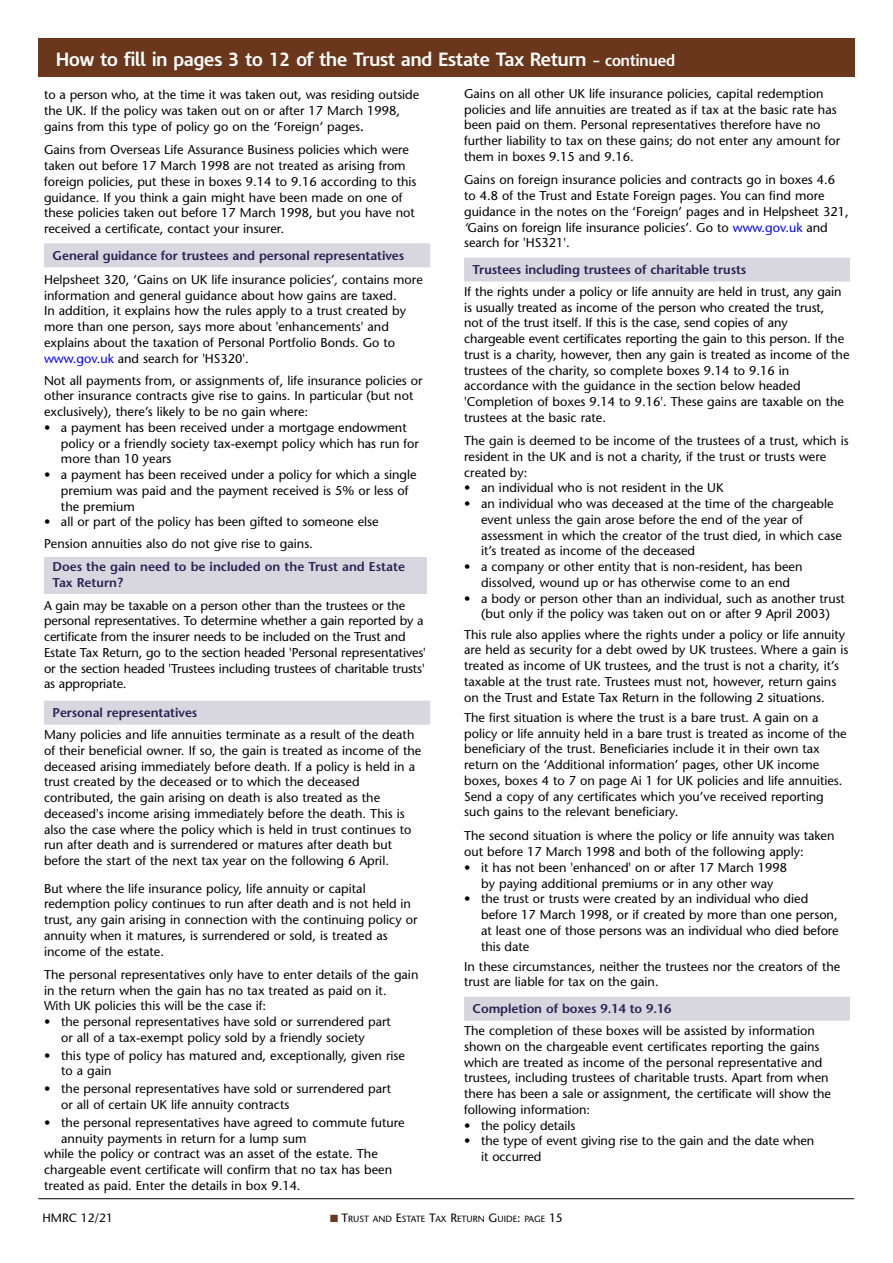
<style>
.page{position:relative;width:893px;height:1263px;background:#fff}
.page>*{position:absolute;margin:0;border:0;box-sizing:border-box;transform-origin:0 0}
.t1{font:700 18px "IR Modena";color:#fff}
.t2{font:12.75px/15.8px "Stone Sans";color:#000}
.t3{font:600 12.75px/15.8px "Stone Sans";letter-spacing:-.005em;color:#292151}
.t4{font:12px "Stone Sans";color:#000}
.t5{font:9px "Stone Sans";color:#000}
.s1{font-size:15px}
.s2{font-weight:600}
.s3{font-weight:600;color:#292151}
.s4{font-style:italic}
.s5{color:#0000fd}
.s6{color:#6a371d}
.s7{font-size:12px}
</style>
<div class="page">
<hr style="left:38px;top:1198px;width:816px;height:1px;background:#000">
<div style="left:38px;top:38px;width:817px;height:38px;background:#6a371d"></div>
<div style="left:44px;top:243px;width:386px;height:24px;background:#d8d7e0"></div>
<div style="left:44px;top:701px;width:386px;height:24px;background:#d8d7e0"></div>
<div style="left:44px;top:558px;width:383px;height:36px;background:#d8d7e0"></div>
<div style="left:464px;top:258px;width:386px;height:24px;background:#d8d7e0"></div>
<div style="left:464px;top:997px;width:386px;height:24px;background:#d8d7e0"></div>
<h1 class="t1" style="left:56px;top:53px;width:620px">How to fill in pages 3 to 12 of the Trust and Estate Tax Return <span class="s1">– continued</span></h1>
<p class="t2" style="left:44px;top:88px;width:377px">to a person who, at the time it was taken out, was residing outside the UK. If the policy was taken out on or after 17 March 1998, gains from this type of policy go on the ‘Foreign’ pages<span class="s2">.</span></p>
<p class="t2" style="left:44px;top:143px;width:374px">Gains from Overseas Life Assurance Business policies which were taken out before 17 March 1998 are not treated as arising from foreign policies, put these in boxes 9.14 to 9.16 according to this guidance. If you think a gain might have been made on one of these policies taken out before 17 March 1998, but you have not received a certificate, contact your insurer.</p>
<p class="t2" style="left:44px;top:244px;width:380px;line-height:24.3px;text-indent:9px"><span class="s3">General guidance for trustees and personal representatives<br></span>Helpsheet 320, ‘Gains on UK life insurance policies’<span class="s4">,</span> contains more</p>
<p class="t2" style="left:44px;top:289px;width:363px">information and general guidance about how gains are taxed.<br>In addition, it explains how the rules apply to a trust created by more than one person, says more about 'enhancements' and explains about the taxation of Personal Portfolio Bonds. Go to <span class="s5">www.gov.uk</span> and search for 'HS320'.</p>
<p class="t2" style="left:44px;top:374px;width:380px">Not all payments from, or assignments of, life insurance policies or other insurance contracts give rise to gains. In particular (but not exclusively), there’s likely to be no gain where:</p>
<p class="t2" style="left:61px;top:421px;width:360px;text-indent:-17px">• a payment has been received under a mortgage endowment policy or a friendly society tax-exempt policy which has run for more than 10 years</p>
<p class="t2" style="left:61px;top:468px;width:357px;text-indent:-17px">• a payment has been received under a policy for which a single premium was paid and the payment received is 5% or less of the premium</p>
<p class="t2" style="left:44px;top:513px;width:336px;line-height:21px">• all or part of the policy has been gifted to someone else<br>Pension annuities also do not give rise to gains.</p>
<p class="t3" style="left:52px;top:560px;width:354px">Does the gain need to be included on the Trust and Estate<br>Tax Return?</p>
<p class="t2" style="left:44px;top:599px;width:383px">A gain may be taxable on a person other than the trustees or the personal representatives. To determine whether a gain reported by a certificate from the insurer needs to be included on the Trust and Estate Tax Return, go to the section headed 'Personal representatives' or the section headed 'Trustees including trustees of charitable trusts' as appropriate.</p>
<p class="t3" style="left:53px;top:706px;width:146px">Personal representatives</p>
<p class="t2" style="left:44px;top:728px;width:379px">Many policies and life annuities terminate as a result of the death of their beneficial owner. If so, the gain is treated as income of the deceased arising immediately before death. If a policy is held in a trust created by the deceased or to which the deceased contributed, the gain arising on death is also treated as the deceased's income arising immediately before the death. This is also the case where the policy which is held in trust continues to run after death and is surrendered or matures after death but before the start of the next tax year on the following 6 April.</p>
<p class="t2" style="left:44px;top:881px;width:375px">But where the life insurance policy, life annuity or capital redemption policy continues to run after death and is not held in trust, any gain arising in connection with the continuing policy or annuity when it matures, is surrendered or sold, is treated as income of the estate.</p>
<p class="t2" style="left:44px;top:968px;width:376px">The personal representatives only have to enter details of the gain in the return when the gain has no tax treated as paid on it.<br>With UK policies this will be the case if:</p>
<p class="t2" style="left:61px;top:1015px;width:331px;text-indent:-17px">• the personal representatives have sold or surrendered part or all of a tax-exempt policy sold by a friendly society</p>
<p class="t2" style="left:61px;top:1049px;width:345px;text-indent:-17px">• this type of policy has matured and, exceptionally, given rise to a gain</p>
<p class="t2" style="left:61px;top:1082px;width:331px;text-indent:-17px">• the personal representatives have sold or surrendered part or all of certain UK life annuity contracts</p>
<p class="t2" style="left:44px;top:1116px;width:362px">• the personal representatives have agreed to commute future</p>
<p class="t2" style="left:61px;top:1132px;width:247px">annuity payments in return for a lump sum</p>
<p class="t2" style="left:44px;top:1147px;width:335px">while the policy or contract was an asset of the estate. The</p>
<p class="t2" style="left:44px;top:1163px;width:349px">chargeable event certificate will confirm that no tax has been</p>
<p class="t2" style="left:44px;top:1179px;width:258px">treated as paid. Enter the details in box 9.14.</p>
<p class="t2" style="left:464px;top:87px;width:378px">Gains on all other UK life insurance policies, capital redemption policies and life annuities are treated as if tax at the basic rate has been paid on them. Personal representatives therefore have no further liability to tax on these gains; do not enter any amount for them in boxes 9.15 and 9.16.</p>
<p class="t2" style="left:464px;top:173px;width:386px">Gains on foreign insurance policies and contracts go in boxes 4.6 to 4.8 of the Trust and Estate Foreign pages. You can find more guidance in the notes on the ‘Foreign’ pages and in Helpsheet 321, <span class="s4">‘</span>Gains on foreign life insurance policies’<span class="s4">.</span> Go to <span class="s5">www.gov.uk</span> and search for 'HS321'.</p>
<p class="t3" style="left:473px;top:263px;width:275px">Trustees including trustees of charitable trusts</p>
<p class="t2" style="left:464px;top:285px;width:387px">If the rights under a policy or life annuity are held in trust, any gain is usually treated as income of the person who created the trust,<br>not of the trust itself. If this is the case, send copies of any chargeable event certificates reporting the gain to this person. If the trust is a charity, however, then any gain is treated as income of the trustees of the charity, so complete boxes 9.14 to 9.16 in accordance with the guidance in the section below headed 'Completion of boxes 9.14 to 9.16'. These gains are taxable on the trustees at the basic rate.</p>
<p class="t2" style="left:464px;top:434px;width:386px">The gain is deemed to be income of the trustees of a trust, which is resident in the UK and is not a charity, if the trust or trusts were created by:</p>
<p class="t2" style="left:464px;top:481px;width:261px">• an individual who is not resident in the UK</p>
<p class="t2" style="left:481px;top:497px;width:362px;text-indent:-17px">• an individual who was deceased at the time of the chargeable event unless the gain arose before the end of the year of assessment in which the creator of the trust died, in which case it’s treated as income of the deceased</p>
<p class="t2" style="left:464px;top:560px;width:340px;text-align:center">• a company or other entity that is non-resident, has been dissolved, wound up or has otherwise come to an end</p>
<p class="t2" style="left:464px;top:592px;width:382px;text-align:center">• a body or person other than an individual, such as another trust (but only if the policy was taken out on or after 9 April 2003)</p>
<p class="t2" style="left:464px;top:628px;width:386px">This rule also applies where the rights under a policy or life annuity are held as security for a debt owed by UK trustees. Where a gain is treated as income of UK trustees, and the trust is not a charity, it’s taxable at the trust rate. Trustees must not, however, return gains on the Trust and Estate Tax Return in the following 2 situations.</p>
<p class="t2" style="left:464px;top:711px;width:384px">The first situation is where the trust is a bare trust. A gain on a policy or life annuity held in a bare trust is treated as income of the beneficiary of the trust. Beneficiaries include it in their own tax return on the ‘Additional information’ pages, other UK income boxes, boxes 4 to 7 on page Ai 1 for UK policies and life annuities.<br>Send a copy of any certificates which you’ve received reporting such gains to the relevant beneficiary.</p>
<p class="t2" style="left:464px;top:829px;width:372px">The second situation is where the policy or life annuity was taken out before 17 March 1998 and both of the following apply:</p>
<p class="t2" style="left:464px;top:861px;width:325px;text-align:center">• it has not been 'enhanced' on or after 17 March 1998 by paying additional premiums or in any other way</p>
<p class="t2" style="left:481px;top:892px;width:359px;text-indent:-17px">• the trust or trusts were created by an individual who died before 17 March 1998, or if created by more than one person, at least one of those persons was an individual who died before this date</p>
<p class="t2" style="left:464px;top:960px;width:378px">In these circumstances, neither the trustees nor the creators of the trust are liable for tax on the gain.</p>
<p class="t3" style="left:473px;top:1002px;width:200px">Completion of boxes 9.14 to 9.16</p>
<p class="t2" style="left:464px;top:1024px;width:368px">The completion of these boxes will be assisted by information shown on the chargeable event certificates reporting the gains which are treated as income of the personal representative and trustees, including trustees of charitable trusts. Apart from when there has been a sale or assignment, the certificate will show the following information:</p>
<p class="t2" style="left:464px;top:1118px;width:113px">• the policy details</p>
<p class="t2" style="left:481px;top:1134px;width:335px;text-indent:-17px">• the type of event giving rise to the gain and the date when it occurred</p>
<p class="t4" style="left:43px;top:1213px;width:72px">HMRC 12/21</p>
<p class="t5" style="left:330px;top:1216px;width:234px"><span class="s6">■</span> <span class="s7">T</span>RUST AND <span class="s7">E</span>STATE <span class="s7">T</span>AX <span class="s7">R</span>ETURN <span class="s7">G</span>UIDE<span class="s7">:</span> PAGE <span class="s7">15</span></p>
</div>
